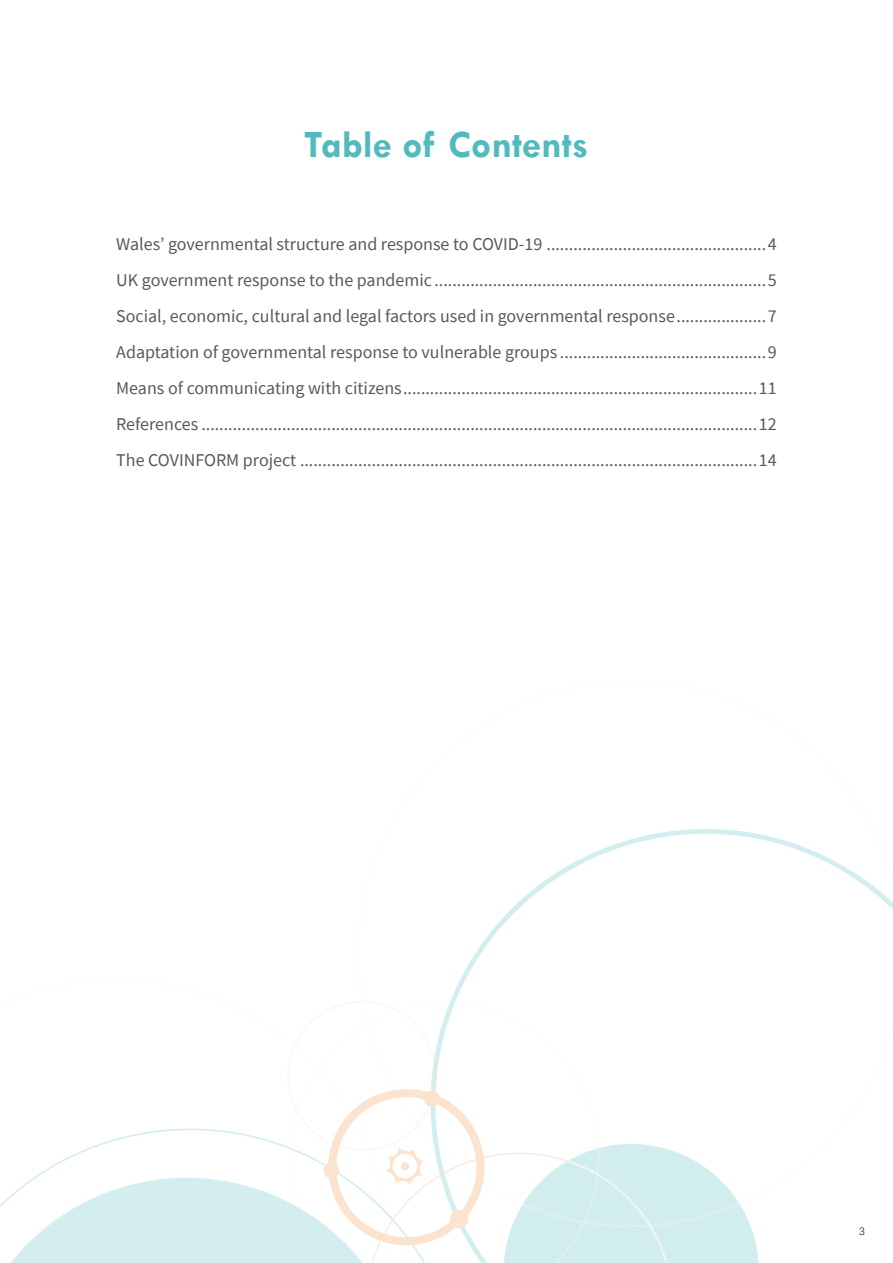
<style>
.page{position:relative;width:893px;height:1263px;background:#fff}
.page>*{position:absolute;margin:0;border:0;box-sizing:border-box;transform-origin:0 0}
.t1{font:700 39px "Tw Cen";color:#52babd}
.t2{font:18px/36px "Source Sans Pro";color:#58595b;text-align:justify}
.t3{font:300 10.5px "Roboto";color:#000}
</style>
<div class="page">
<svg style="left:450px;top:829px;width:443px;height:172px"></svg>
<svg style="left:69px;top:1128px;width:215px;height:29px"></svg>
<svg style="left:284px;top:1001px;width:475px;height:262px"></svg>
<svg style="left:0;top:1157px;width:432px;height:106px"></svg>
<h1 class="t1" style="left:304px;top:121px;width:286px">Table of Contents</h1>
<p class="t2" style="left:116px;top:225px;width:662px">Wales’ governmental structure and response to COVID-19 .................................................4<br>UK government response to the pandemic ..........................................................................5<br>Social, economic, cultural and legal factors used in governmental response....................7<br>Adaptation of governmental response to vulnerable groups ..............................................9<br>Means of communicating with citizens...............................................................................11<br>References ............................................................................................................................12<br>The COVINFORM project ......................................................................................................14</p>
<p class="t3" style="left:859px;top:1224px;width:7px">3</p>
</div>
